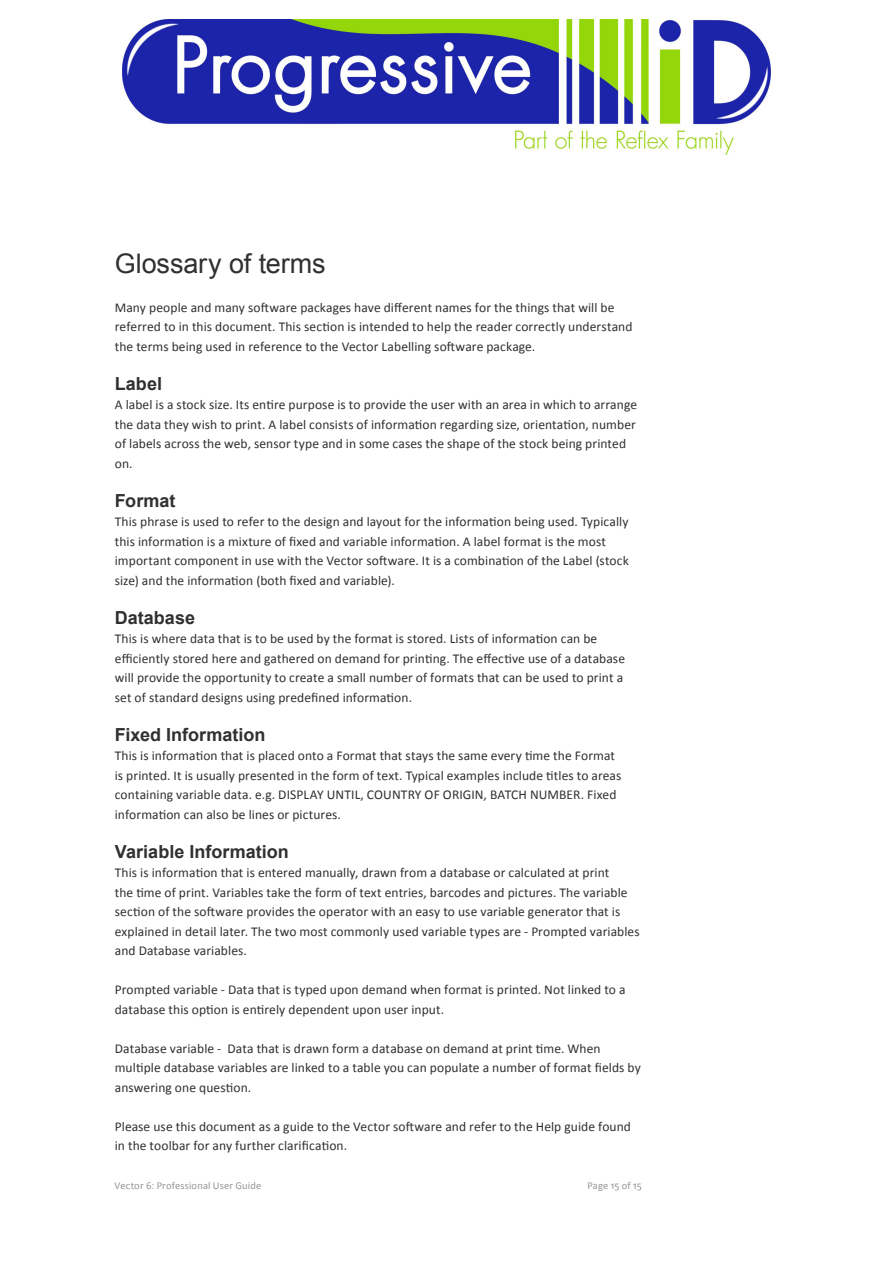
<style>
.page{position:relative;width:893px;height:1263px;background:#fff}
.page>*{position:absolute;margin:0;border:0;box-sizing:border-box;transform-origin:0 0}
.Header_2{font:27px "Arial";letter-spacing:-.005em;color:#312f30}
.Header_3{font:700 18px "Arial";color:#312f30}
.t1{font:13.5px/19.5px "Calibri";letter-spacing:.005em;color:#312f30}
.t2{font:10.5px "Calibri";letter-spacing:.015em;color:#939598}
</style>
<div class="page">
<img style="left:122px;top:20px;width:649px;height:134px">
<p class="Header_2" style="left:115px;top:246px;width:212px">Glossary of terms</p>
<p class="t1" style="left:115px;top:298px;width:519px">Many people and many software packages have different names for the things that will be referred to in this document. This section is intended to help the reader correctly understand the terms being used in reference to the Vector Labelling software package.</p>
<p class="Header_3" style="left:115px;top:372px;width:49px">Label</p>
<p class="t1" style="left:115px;top:395px;width:524px">A label is a stock size. Its entire purpose is to provide the user with an area in which to arrange the data they wish to print. A label consists of information regarding size, orientation, number of labels across the web, sensor type and in some cases the shape of the stock being printed on.</p>
<p class="Header_3" style="left:115px;top:489px;width:62px">Format</p>
<p class="t1" style="left:115px;top:512px;width:516px">This phrase is used to refer to the design and layout for the information being used. Typically this information is a mixture of fixed and variable information. A label format is the most important component in use with the Vector software. It is a combination of the Label (stock size) and the information (both fixed and variable).</p>
<p class="Header_3" style="left:115px;top:606px;width:82px">Database</p>
<p class="t1" style="left:115px;top:629px;width:512px">This is where data that is to be used by the format is stored. Lists of information can be efficiently stored here and gathered on demand for printing. The effective use of a database will provide the opportunity to create a small number of formats that can be used to print a set of standard designs using predefined information.</p>
<p class="Header_3" style="left:115px;top:723px;width:152px">Fixed Information</p>
<p class="t1" style="left:115px;top:746px;width:508px">This is information that is placed onto a Format that stays the same every time the Format is printed. It is usually presented in the form of text. Typical examples include titles to areas containing variable data. e.g. DISPLAY UNTIL, COUNTRY OF ORIGIN, BATCH NUMBER. Fixed information can also be lines or pictures.</p>
<p class="Header_3" style="left:115px;top:840px;width:176px">Variable Information</p>
<p class="t1" style="left:115px;top:863px;width:526px">This is information that is entered manually, drawn from a database or calculated at print<br>the time of print. Variables take the form of text entries, barcodes and pictures. The variable section of the software provides the operator with an easy to use variable generator that is explained in detail later. The two most commonly used variable types are - Prompted variables and Database variables.</p>
<p class="t1" style="left:115px;top:980px;width:512px">Prompted variable - Data that is typed upon demand when format is printed. Not linked to a database this option is entirely dependent upon user input.</p>
<p class="t1" style="left:115px;top:1039px;width:527px">Database variable - Data that is drawn form a database on demand at print time. When multiple database variables are linked to a table you can populate a number of format fields by answering one question.</p>
<p class="t1" style="left:115px;top:1117px;width:518px">Please use this document as a guide to the Vector software and refer to the Help guide found in the toolbar for any further clarification.</p>
<p class="t2" style="left:115px;top:1179px;width:148px">Vector 6: Professional User Guide</p>
<p class="t2" style="left:587px;top:1179px;width:56px">Page 15 of 15</p>
</div>
